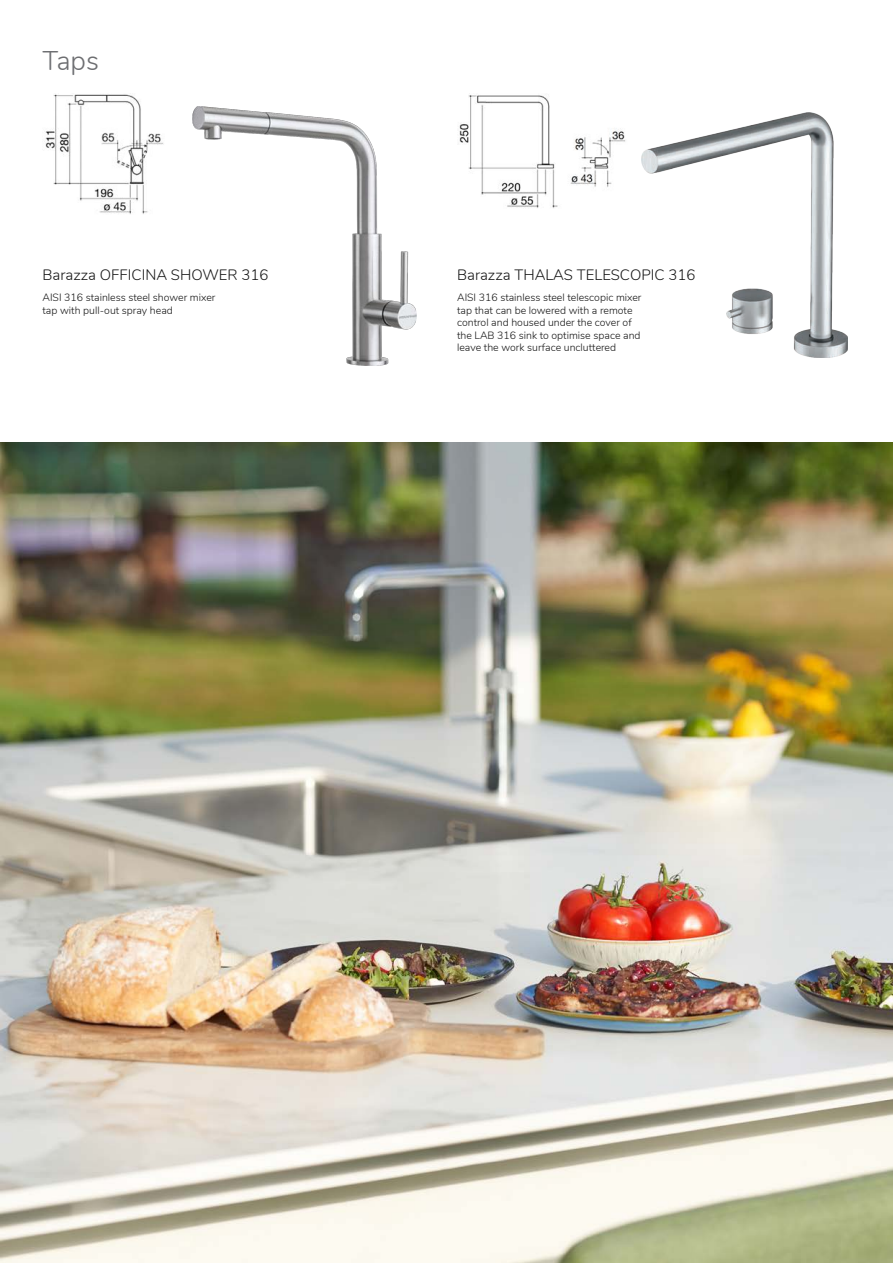
<style>
.page{position:relative;width:893px;height:1263px;background:#fff}
.page>*{position:absolute;margin:0;border:0;box-sizing:border-box;transform-origin:0 0}
.t1{font:300 27px "Nunito";color:#6d6e71}
.t2{font:300 15px "Nunito";color:#161616}
.t3{font:300 10.5px/12.6px "Nunito";color:#161616}
</style>
<div class="page">
<img style="left:641px;top:112px;width:206px;height:245px">
<img style="left:192px;top:107px;width:225px;height:258px">
<img style="left:459px;top:95px;width:167px;height:113px">
<img style="left:45px;top:94px;width:119px;height:120px">
<img style="left:0;top:442px;width:893px;height:821px">
<p class="t1" style="left:43px;top:41px;width:58px">Taps</p>
<p class="t2" style="left:43px;top:264px;width:228px">Barazza OFFICINA SHOWER 316</p>
<p class="t3" style="left:43px;top:290px;width:174px">AISI 316 stainless steel shower mixer tap with pull-out spray head</p>
<p class="t2" style="left:457px;top:264px;width:240px">Barazza THALAS TELESCOPIC 316</p>
<p class="t3" style="left:457px;top:290px;width:186px">AISI 316 stainless steel telescopic mixer tap that can be lowered with a remote control and housed under the cover of the LAB 316 sink to optimise space and leave the work surface uncluttered</p>
</div>
